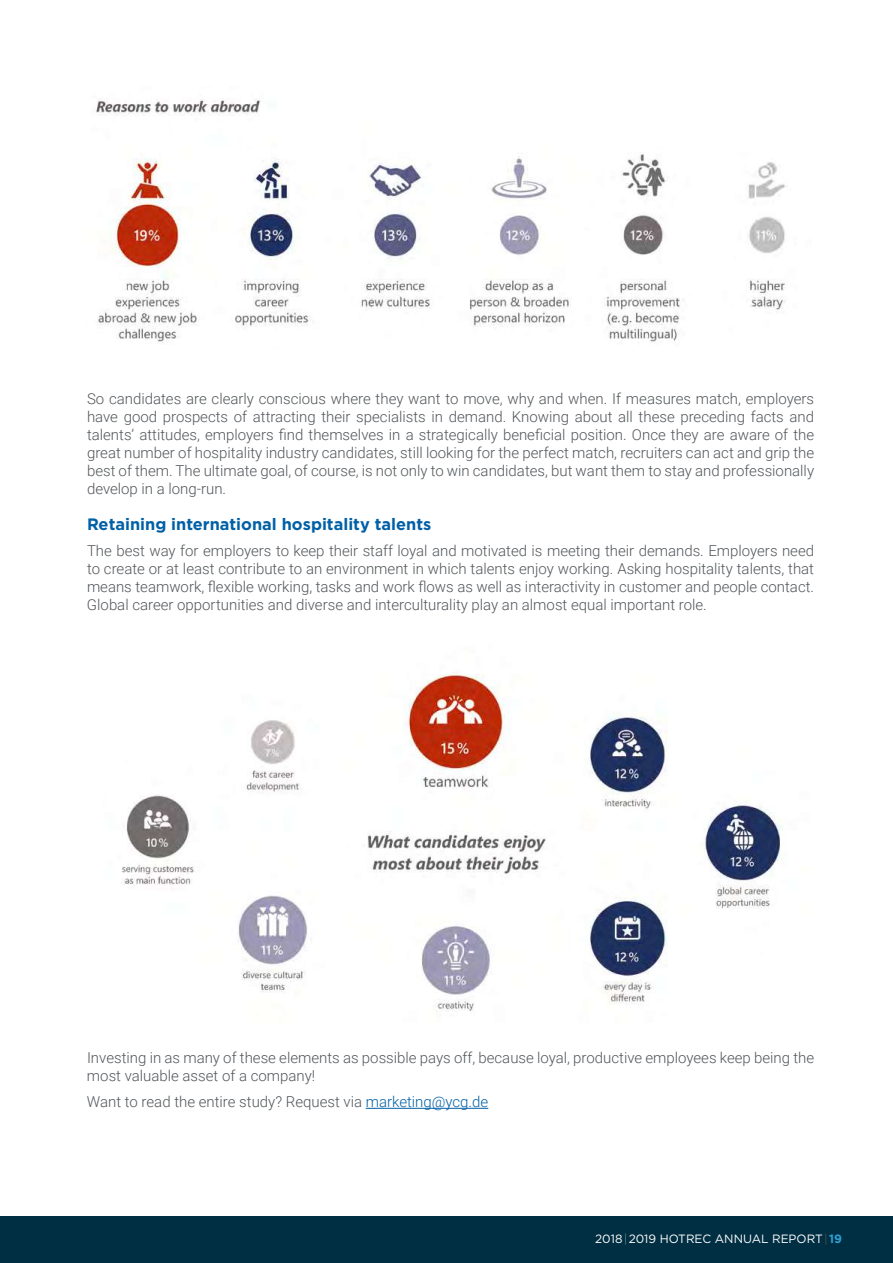
<style>
.page{position:relative;width:893px;height:1263px;background:#fff}
.page>*{position:absolute;margin:0;border:0;box-sizing:border-box;transform-origin:0 0}
.t1{font:700 16.5px "Gotham";color:#0060a6}
.t2{font:300 15px/18px "Roboto";color:#52565a;text-align:justify}
.t3{font:12px "Gotham";color:#fff}
.s1{color:#0060a6}
.s2{font-weight:100}
.s3{font-weight:100;color:#ed8b24}
.s4{font-weight:700;color:#2f9fd3}
</style>
<div class="page">
<div style="left:0;top:1216px;width:893px;height:47px;background:#002f43"></div>
<hr style="left:366px;top:1108px;width:122px;height:1px;background:#0060a6">
<img style="left:94px;top:98px;width:692px;height:245px">
<img style="left:121px;top:674px;width:662px;height:337px">
<p class="t2" style="left:87px;top:389px;width:729px">So candidates are clearly conscious where they want to move, why and when. If measures match, employers have good prospects of attracting their specialists in demand. Knowing about all these preceding facts and talents’ attitudes, employers find themselves in a strategically beneficial position. Once they are aware of the great number of hospitality industry candidates, still looking for the perfect match, recruiters can act and grip the best of them. The ultimate goal, of course, is not only to win candidates, but want them to stay and professionally develop in a long-run.</p>
<p class="t1" style="left:87px;top:513px;width:346px">Retaining international hospitality talents</p>
<p class="t2" style="left:87px;top:541px;width:729px">The best way for employers to keep their staff loyal and motivated is meeting their demands. Employers need to create or at least contribute to an environment in which talents enjoy working. Asking hospitality talents, that means teamwork, flexible working, tasks and work flows as well as interactivity in customer and people contact.<br>Global career opportunities and diverse and interculturality play an almost equal important role.</p>
<p class="t2" style="left:87px;top:1048px;width:729px">Investing in as many of these elements as possible pays off, because loyal, productive employees keep being the most valuable asset of a company!</p>
<p class="t2" style="left:87px;top:1092px;width:403px">Want to read the entire study? Request via <span class="s1">marketing@ycg.de</span></p>
<p class="t3" style="left:595px;top:1231px;width:248px">2018 <span class="s2">|</span> 2019 HOTREC ANNUAL REPORT<span class="s3">|</span> <span class="s4">19</span></p>
</div>
